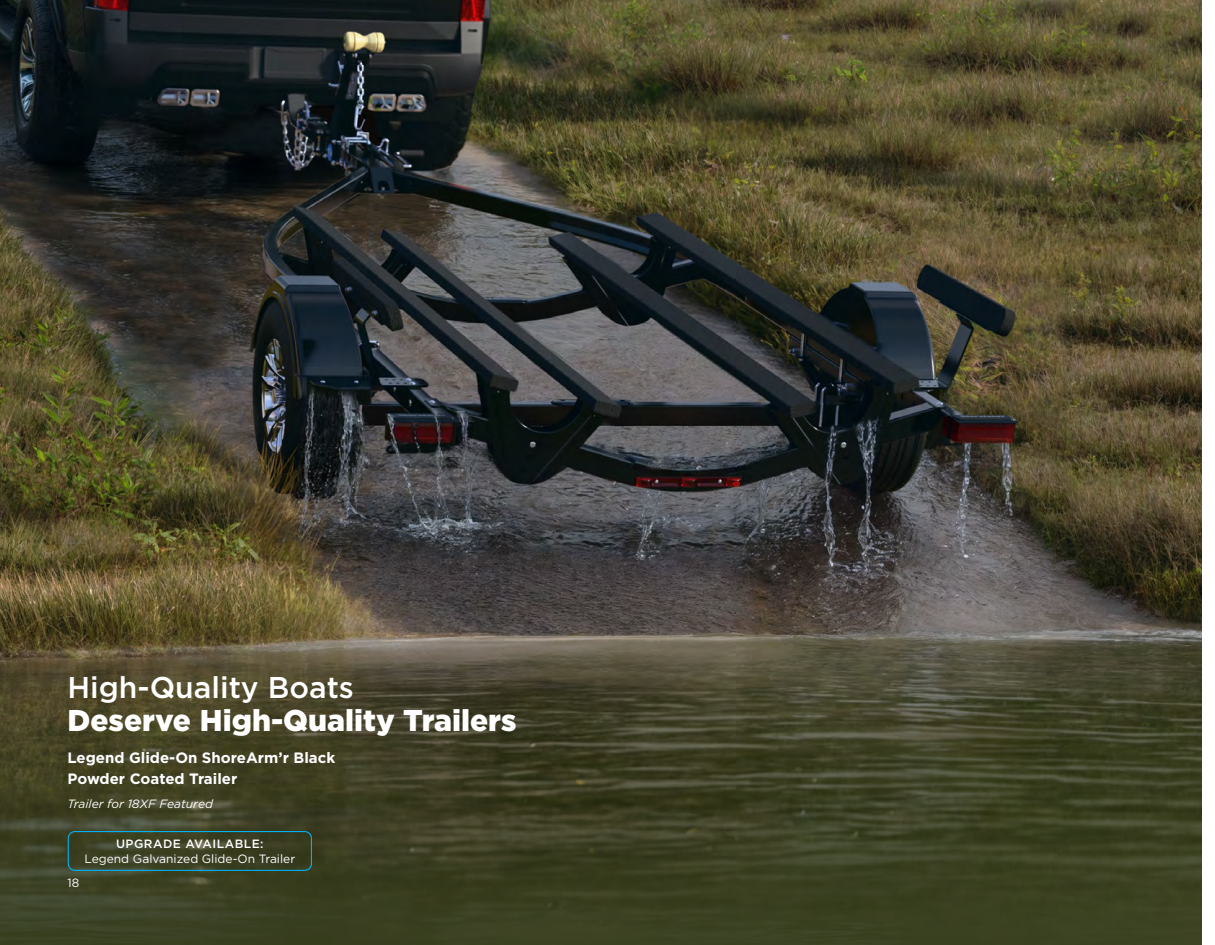
<style>
.page{position:relative;width:1215px;height:945px;background:#fff}
.page>*{position:absolute;margin:0;border:0;box-sizing:border-box;transform-origin:0 0}
.headline{font:900 30px "Gotham";color:#fff}
.headline-2{font:500 30px "Gotham";color:#fff}
.subhead{font:700 15px/21px "Gotham";color:#fff}
.body{font:12px "Gotham";color:#fff}
.subhead-2{font:italic 12px "Gotham";color:#fff}
.body-2{font:500 12px "Gotham";letter-spacing:.04em;color:#fff}
</style>
<div class="page">
<img style="left:0;top:0;width:1202px;height:647px">
<svg style="left:0;top:647px;width:1202px;height:298px;background:#414328"></svg>
<div style="left:68px;top:831px;width:244px;height:40px;border:1px solid #00b1ef;border-radius:7px"></div>
<p class="headline-2" style="left:68px;top:668px;width:288px">High-Quality Boats</p>
<p class="headline" style="left:68px;top:700px;width:450px">Deserve High-Quality Trailers</p>
<p class="subhead" style="left:68px;top:747px;width:269px">Legend Glide-On ShoreArm’r Black<br>Powder Coated Trailer</p>
<p class="subhead-2" style="left:68px;top:796px;width:147px">Trailer for 18XF Featured</p>
<p class="body-2" style="left:116px;top:836px;width:149px">UPGRADE AVAILABLE:</p>
<p class="body" style="left:84px;top:851px;width:212px">Legend Galvanized Glide-On Trailer</p>
<p class="body" style="left:68px;top:875px;width:13px">18</p>
</div>
